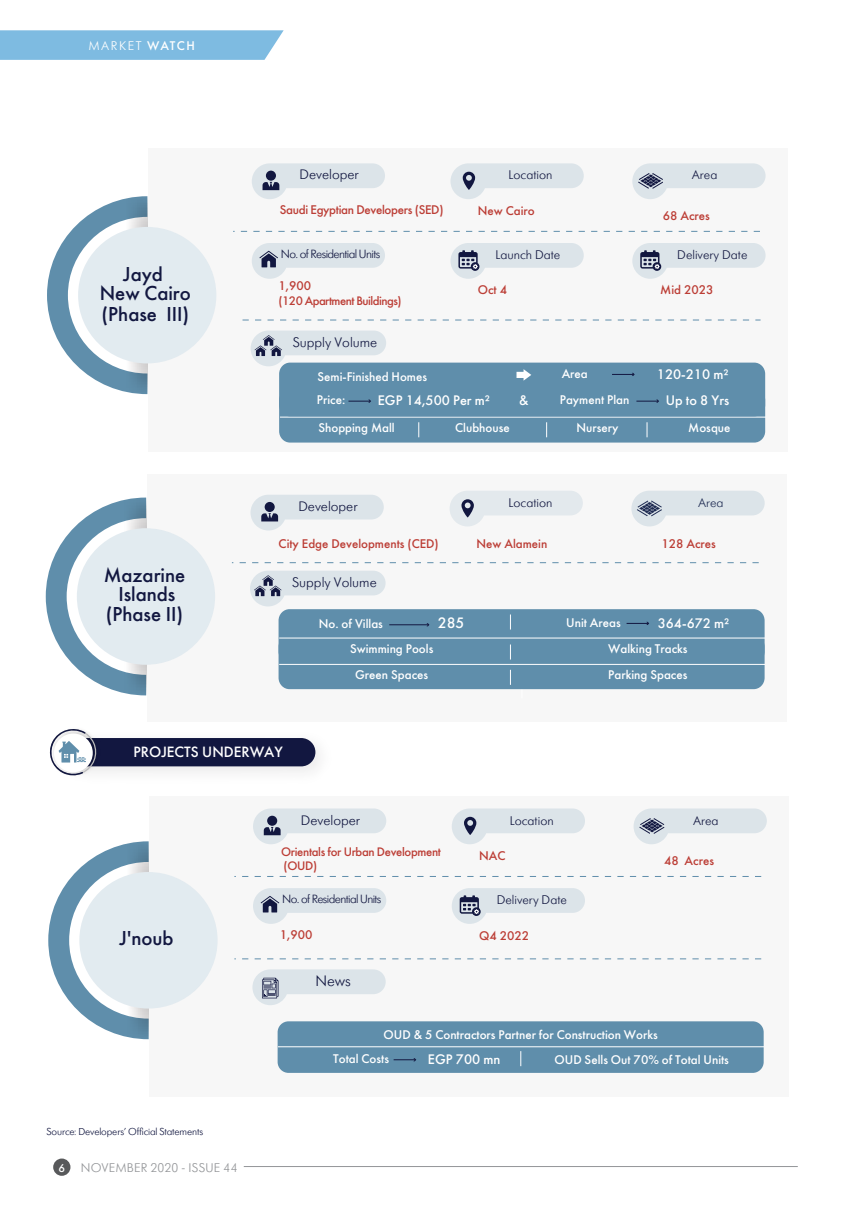
<style>
.page{position:relative;width:851px;height:1205px;background:#fff}
.page>*{position:absolute;margin:0;border:0;box-sizing:border-box;transform-origin:0 0}
.t1{font:500 20px/18.8px "Futura Futuris";color:#121740;text-align:center}
.t2{font:300 15px "Futura Futuris";color:#121740}
.t3{font:500 15px "Futura Futuris";color:#fff}
.t4{font:500 14.88px "Futura Futuris";color:#fff}
.t5{font:500 13.75px "Futura Futuris";color:#fff}
.t6{font:300 13.62px "Futura Futuris";color:#121740}
.t7{font:500 12.5px/23.6px "Futura Futuris";color:#fff}
.t8{font:500 12.5px "Futura Futuris";color:#bc3e36}
.t9{font:300 12.5px "Futura Futuris";color:#121740}
.t10{font:500 12.5px "Futura Futuris";letter-spacing:-.025em;color:#bc3e36}
.t11{font:300 12.5px "Futura Futuris";letter-spacing:.02em;color:#939598}
.t12{font:300 12.5px "Futura Futuris";letter-spacing:.13em;color:#fff}
.t13{font:500 12.25px/14.8px "Futura Futuris";letter-spacing:-.025em;color:#bc3e36}
.t14{font:300 11.88px "Futura Futuris";letter-spacing:-.05em;color:#121740}
.t15{font:300 10px "Futura Futuris";letter-spacing:-.015em;color:#121740}
.s1{font-weight:500}
.s2{font-weight:500;font-size:11.25px;color:#fff}
</style>
<div class="page">
<div style="left:147px;top:474px;width:639px;height:247px;background:#f7f7f7"></div>
<svg style="left:46px;top:497px;width:100px;height:197px"></svg>
<svg style="left:125px;top:498px;width:21px;height:197px"></svg>
<div style="left:77px;top:528px;width:138px;height:137px;background:#e2ebf0;border-radius:50%"></div>
<svg style="left:450px;top:491px;width:132px;height:35px"></svg>
<svg style="left:232px;top:562px;width:526px;height:1px"></svg>
<svg style="left:250px;top:495px;width:134px;height:35px"></svg>
<svg style="left:631px;top:491px;width:133px;height:35px"></svg>
<svg style="left:250px;top:571px;width:135px;height:35px"></svg>
<div style="left:278px;top:635px;width:486px;height:54px;background:#5f8eab;border-radius:11px"></div>
<div style="left:278px;top:609px;width:486px;height:54px;background:#5f8eab;border-radius:11px"></div>
<hr style="left:279px;top:638px;width:486px;height:1px;background:#fff">
<hr style="left:279px;top:664px;width:486px;height:1px;background:#fff">
<div style="left:148px;top:148px;width:639px;height:304px;background:#f7f7f7"></div>
<svg style="left:47px;top:196px;width:100px;height:196px"></svg>
<svg style="left:126px;top:197px;width:21px;height:197px"></svg>
<div style="left:78px;top:227px;width:138px;height:136px;background:#e2ebf0;border-radius:50%"></div>
<svg style="left:242px;top:320px;width:518px;height:1px"></svg>
<svg style="left:250px;top:330px;width:136px;height:36px"></svg>
<svg style="left:450px;top:163px;width:133px;height:36px"></svg>
<svg style="left:632px;top:163px;width:133px;height:36px"></svg>
<svg style="left:233px;top:231px;width:526px;height:1px"></svg>
<svg style="left:450px;top:243px;width:133px;height:36px"></svg>
<svg style="left:252px;top:163px;width:133px;height:36px"></svg>
<div style="left:279px;top:389px;width:486px;height:53px;background:#5f8eab;border-radius:11px"></div>
<hr style="left:280px;top:417px;width:485px;height:1px;background:#fff">
<div style="left:279px;top:363px;width:486px;height:53px;background:#5f8eab;border-radius:11px"></div>
<svg style="left:418px;top:422px;width:1px;height:15px"></svg>
<svg style="left:546px;top:422px;width:1px;height:15px"></svg>
<svg style="left:632px;top:243px;width:133px;height:36px"></svg>
<svg style="left:252px;top:243px;width:133px;height:36px"></svg>
<svg style="left:612px;top:373px;width:22px;height:3px"></svg>
<svg style="left:516px;top:369px;width:15px;height:12px"></svg>
<svg style="left:348px;top:399px;width:23px;height:4px"></svg>
<svg style="left:636px;top:399px;width:23px;height:4px"></svg>
<hr style="left:389px;top:624px;width:39px;height:1px;background:#121740">
<svg style="left:626px;top:622px;width:23px;height:3px"></svg>
<svg style="left:510px;top:614px;width:1px;height:15px"></svg>
<svg style="left:510px;top:644px;width:1px;height:15px"></svg>
<svg style="left:510px;top:670px;width:1px;height:15px"></svg>
<img style="left:103px;top:738px;width:216px;height:34px">
<div style="left:67px;top:738px;width:248px;height:28px;background:#121740;border-radius:14px"></div>
<img style="left:99px;top:766px;width:4px;height:6px">
<svg style="left:49px;top:729px;width:50px;height:47px"></svg>
<div style="left:149px;top:796px;width:639px;height:300px;background:#f7f7f7"></div>
<svg style="left:48px;top:841px;width:101px;height:196px"></svg>
<svg style="left:127px;top:842px;width:22px;height:197px"></svg>
<div style="left:79px;top:872px;width:138px;height:136px;background:#e2ebf0;border-radius:50%"></div>
<svg style="left:452px;top:808px;width:133px;height:36px"></svg>
<svg style="left:633px;top:808px;width:133px;height:36px"></svg>
<svg style="left:234px;top:876px;width:527px;height:1px"></svg>
<svg style="left:234px;top:958px;width:527px;height:1px"></svg>
<svg style="left:452px;top:888px;width:133px;height:36px"></svg>
<svg style="left:253px;top:808px;width:133px;height:36px"></svg>
<svg style="left:253px;top:888px;width:133px;height:36px"></svg>
<div style="left:277px;top:1021px;width:486px;height:52px;background:#5f8eab;border-radius:11px"></div>
<hr style="left:278px;top:1046px;width:485px;height:1px;background:#fff">
<svg style="left:520px;top:1051px;width:1px;height:15px"></svg>
<svg style="left:393px;top:1058px;width:23px;height:3px"></svg>
<svg style="left:252px;top:969px;width:133px;height:36px"></svg>
<svg style="left:646px;top:422px;width:1px;height:15px"></svg>
<div style="left:53px;top:1158px;width:17px;height:18px;background:#58595b;border-radius:50%"></div>
<hr style="left:244px;top:1166px;width:553px;height:1px;background:#939598">
<svg style="left:0;top:30px;width:283px;height:30px;background:#83bee2"></svg>
<p class="t12" style="left:89px;top:39px;width:108px">MARKET <span class="s1">WATCH</span></p>
<h1 class="t1" style="left:100px;top:265px;width:93px">Jayd<br>New Cairo</h1>
<h1 class="t1" style="left:102px;top:305px;width:89px">(Phase III)</h1>
<h1 class="t1" style="left:104px;top:566px;width:83px">Mazarine<br>Islands</h1>
<h1 class="t1" style="left:106px;top:605px;width:79px">(Phase II)</h1>
<p class="t6" style="left:299px;top:167px;width:61px">Developer</p>
<p class="t10" style="left:280px;top:202px;width:165px">Saudi Egyptian Developers (SED)</p>
<p class="t9" style="left:508px;top:168px;width:45px">Location</p>
<p class="t9" style="left:691px;top:168px;width:27px">Area</p>
<p class="t8" style="left:478px;top:203px;width:58px">New Cairo</p>
<p class="t8" style="left:662px;top:208px;width:49px">68 Acres</p>
<p class="t14" style="left:281px;top:247px;width:101px">No. of Residential Units</p>
<p class="t9" style="left:677px;top:248px;width:72px">Delivery Date</p>
<p class="t9" style="left:495px;top:248px;width:66px">Launch Date</p>
<p class="t8" style="left:278px;top:278px;width:34px">1,900</p>
<p class="t13" style="left:278px;top:293px;width:124px">(120 Apartment Buildings)</p>
<p class="t6" style="left:293px;top:335px;width:86px">Supply Volume</p>
<p class="t7" style="left:317px;top:365px;width:111px">Semi-Finished Homes</p>
<p class="t8" style="left:478px;top:282px;width:31px">Oct 4</p>
<p class="t8" style="left:660px;top:282px;width:55px">Mid 2023</p>
<p class="t7" style="left:561px;top:361px;width:28px">Area</p>
<p class="t5" style="left:656px;top:365px;width:73px">120-210 m²</p>
<p class="t7" style="left:317px;top:388px;width:30px">Price:</p>
<p class="t5" style="left:378px;top:392px;width:114px">EGP 14,500 Per m²</p>
<p class="t7" style="left:559px;top:388px;width:71px">Payment Plan</p>
<p class="t5" style="left:665px;top:392px;width:65px">Up to 8 Yrs</p>
<p class="t5" style="left:519px;top:392px;width:11px">&amp;</p>
<p class="t7" style="left:318px;top:416px;width:78px">Shopping Mall</p>
<p class="t7" style="left:455px;top:416px;width:56px">Clubhouse</p>
<p class="t7" style="left:576px;top:416px;width:43px">Nursery</p>
<p class="t7" style="left:688px;top:416px;width:44px">Mosque</p>
<p class="t6" style="left:298px;top:498px;width:61px">Developer</p>
<p class="t8" style="left:278px;top:535px;width:162px">City Edge Developments (CED)</p>
<p class="t6" style="left:292px;top:575px;width:86px">Supply Volume</p>
<p class="t9" style="left:508px;top:496px;width:45px">Location</p>
<p class="t9" style="left:698px;top:496px;width:27px">Area</p>
<p class="t8" style="left:476px;top:535px;width:72px">New Alamein</p>
<p class="t8" style="left:661px;top:535px;width:56px">128 Acres</p>
<p class="t7" style="left:319px;top:612px;width:66px">No. of Villas</p>
<p class="t3" style="left:438px;top:613px;width:28px">285</p>
<p class="t7" style="left:566px;top:610px;width:56px">Unit Areas</p>
<p class="t5" style="left:657px;top:614px;width:73px">364-672 m²</p>
<p class="t7" style="left:350px;top:637px;width:85px">Swimming Pools</p>
<p class="t7" style="left:608px;top:637px;width:81px">Walking Tracks</p>
<p class="t7" style="left:355px;top:663px;width:74px">Green Spaces</p>
<p class="t7" style="left:608px;top:663px;width:81px">Parking Spaces</p>
<p class="t4" style="left:133px;top:743px;width:151px">PROJECTS UNDERWAY</p>
<p class="t6" style="left:301px;top:812px;width:61px">Developer</p>
<p class="t9" style="left:510px;top:813px;width:45px">Location</p>
<p class="t9" style="left:693px;top:813px;width:27px">Area</p>
<p class="t13" style="left:281px;top:844px;width:161px">Orientals for Urban Development (OUD)</p>
<p class="t8" style="left:479px;top:848px;width:28px">NAC</p>
<p class="t8" style="left:664px;top:853px;width:51px">48 Acres</p>
<p class="t14" style="left:282px;top:892px;width:101px">No. of Residential Units</p>
<p class="t9" style="left:496px;top:893px;width:72px">Delivery Date</p>
<h1 class="t1" style="left:120px;top:929px;width:55px">J'noub</h1>
<p class="t8" style="left:280px;top:927px;width:34px">1,900</p>
<p class="t8" style="left:479px;top:927px;width:52px">Q4 2022</p>
<p class="t2" style="left:315px;top:973px;width:37px">News</p>
<p class="t15" style="left:46px;top:1125px;width:158px">Source: Developers’ Official Statements</p>
<p class="t11" style="left:58px;top:1160px;width:59px"><span class="s2">6</span> November</p>
<p class="t11" style="left:150px;top:1160px;width:89px">2020 - ISSUE 44</p>
<p class="t7" style="left:333px;top:1023px;width:326px;text-indent:50px">OUD &amp; 5 Contractors Partner for Construction Works<br>Total Costs</p>
<p class="t5" style="left:428px;top:1051px;width:74px">EGP 700 mn</p>
<p class="t7" style="left:554px;top:1047px;width:176px">OUD Sells Out 70% of Total Units</p>
</div>
